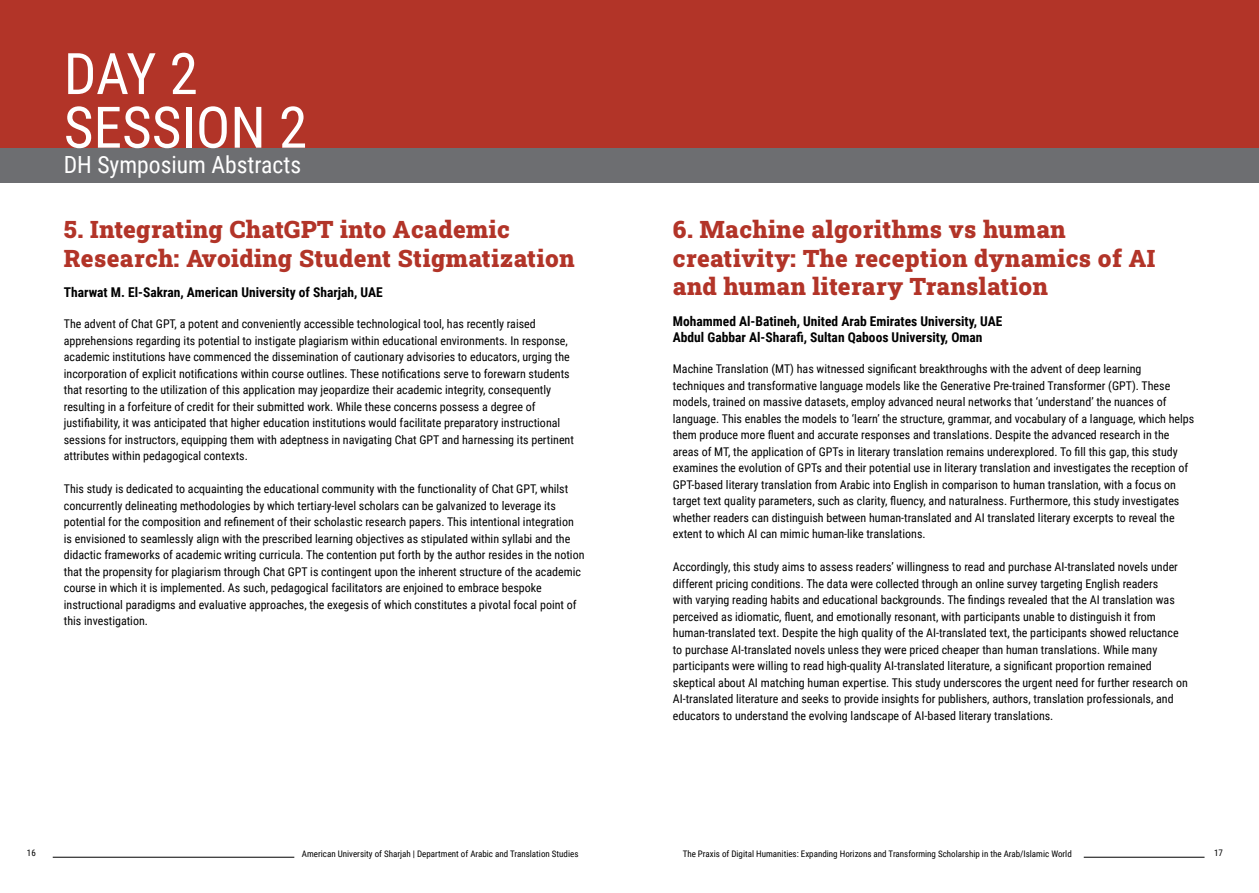
<style>
.page{position:relative;width:1259px;height:893px;background:#fff}
.page>*{position:absolute;margin:0;border:0;box-sizing:border-box;transform-origin:0 0}
.t1{font:57.3px/53.7px "Roboto Condensed";color:#fff}
.t2{font:24px/28.8px "Roboto Slab";letter-spacing:.02em;color:#b23428}
.t3{font:23.55px "Roboto Condensed";color:#fff}
.t4{font:700 13.5px/16.2px "Roboto Condensed";color:#000}
.t5{font:12px/16.5px "Roboto Condensed";color:#000}
.t6{font:9px "Roboto Condensed";color:#000}
</style>
<div class="page">
<hr style="left:53px;top:857px;width:241px;height:1px;background:#000">
<hr style="left:1083px;top:857px;width:121px;height:1px;background:#000">
<div style="left:0;top:0;width:1259px;height:148px;background:#b23428"></div>
<div style="left:0;top:148px;width:1259px;height:35px;background:#6d6e71"></div>
<h1 class="t1" style="left:64px;top:45px;width:245px">DAY 2<br>SESSION 2</h1>
<h3 class="t3" style="left:64px;top:148px;width:239px">DH Symposium Abstracts</h3>
<h2 class="t2" style="left:64px;top:214px;width:512px">5. Integrating ChatGPT into Academic<br>Research: Avoiding Student Stigmatization</h2>
<p class="t4" style="left:64px;top:284px;width:321px">Tharwat M. El-Sakran, American University of Sharjah, UAE</p>
<p class="t5" style="left:64px;top:315px;width:512px">The advent of Chat GPT, a potent and conveniently accessible technological tool, has recently raised apprehensions regarding its potential to instigate plagiarism within educational environments. In response, academic institutions have commenced the dissemination of cautionary advisories to educators, urging the incorporation of explicit notifications within course outlines. These notifications serve to forewarn students that resorting to the utilization of this application may jeopardize their academic integrity, consequently resulting in a forfeiture of credit for their submitted work. While these concerns possess a degree of justifiability, it was anticipated that higher education institutions would facilitate preparatory instructional sessions for instructors, equipping them with adeptness in navigating Chat GPT and harnessing its pertinent attributes within pedagogical contexts.</p>
<p class="t5" style="left:64px;top:480px;width:522px">This study is dedicated to acquainting the educational community with the functionality of Chat GPT, whilst concurrently delineating methodologies by which tertiary-level scholars can be galvanized to leverage its potential for the composition and refinement of their scholastic research papers. This intentional integration is envisioned to seamlessly align with the prescribed learning objectives as stipulated within syllabi and the didactic frameworks of academic writing curricula. The contention put forth by the author resides in the notion that the propensity for plagiarism through Chat GPT is contingent upon the inherent structure of the academic course in which it is implemented. As such, pedagogical facilitators are enjoined to embrace bespoke instructional paradigms and evaluative approaches, the exegesis of which constitutes a pivotal focal point of this investigation.</p>
<h2 class="t2" style="left:673px;top:214px;width:484px">6. Machine algorithms vs human creativity: The reception dynamics of AI and human literary Translation</h2>
<p class="t4" style="left:673px;top:313px;width:331px">Mohammed Al-Batineh, United Arab Emirates University, UAE<br>Abdul Gabbar Al-Sharafi, Sultan Qaboos University, Oman</p>
<p class="t5" style="left:673px;top:360px;width:523px">Machine Translation (MT) has witnessed significant breakthroughs with the advent of deep learning techniques and transformative language models like the Generative Pre-trained Transformer (GPT). These models, trained on massive datasets, employ advanced neural networks that ‘understand’ the nuances of language. This enables the models to ‘learn’ the structure, grammar, and vocabulary of a language, which helps them produce more fluent and accurate responses and translations. Despite the advanced research in the areas of MT, the application of GPTs in literary translation remains underexplored. To fill this gap, this study examines the evolution of GPTs and their potential use in literary translation and investigates the reception of GPT-based literary translation from Arabic into English in comparison to human translation, with a focus on target text quality parameters, such as clarity, fluency, and naturalness. Furthermore, this study investigates whether readers can distinguish between human-translated and AI translated literary excerpts to reveal the extent to which AI can mimic human-like translations.</p>
<p class="t5" style="left:673px;top:558px;width:516px">Accordingly, this study aims to assess readers’ willingness to read and purchase AI-translated novels under different pricing conditions. The data were collected through an online survey targeting English readers<br>with varying reading habits and educational backgrounds. The findings revealed that the AI translation was perceived as idiomatic, fluent, and emotionally resonant, with participants unable to distinguish it from human-translated text. Despite the high quality of the AI-translated text, the participants showed reluctance to purchase AI-translated novels unless they were priced cheaper than human translations. While many participants were willing to read high-quality AI-translated literature, a significant proportion remained skeptical about AI matching human expertise. This study underscores the urgent need for further research on AI-translated literature and seeks to provide insights for publishers, authors, translation professionals, and educators to understand the evolving landscape of AI-based literary translations.</p>
<p class="t6" style="left:27px;top:847px;width:10px">16</p>
<p class="t6" style="left:302px;top:848px;width:278px">American University of Sharjah | Department of Arabic and Translation Studies</p>
<p class="t6" style="left:682px;top:848px;width:391px">The Praxis of Digital Humanities: Expanding Horizons and Transforming Scholarship in the Arab/Islamic World</p>
<p class="t6" style="left:1214px;top:847px;width:10px">17</p>
</div>
